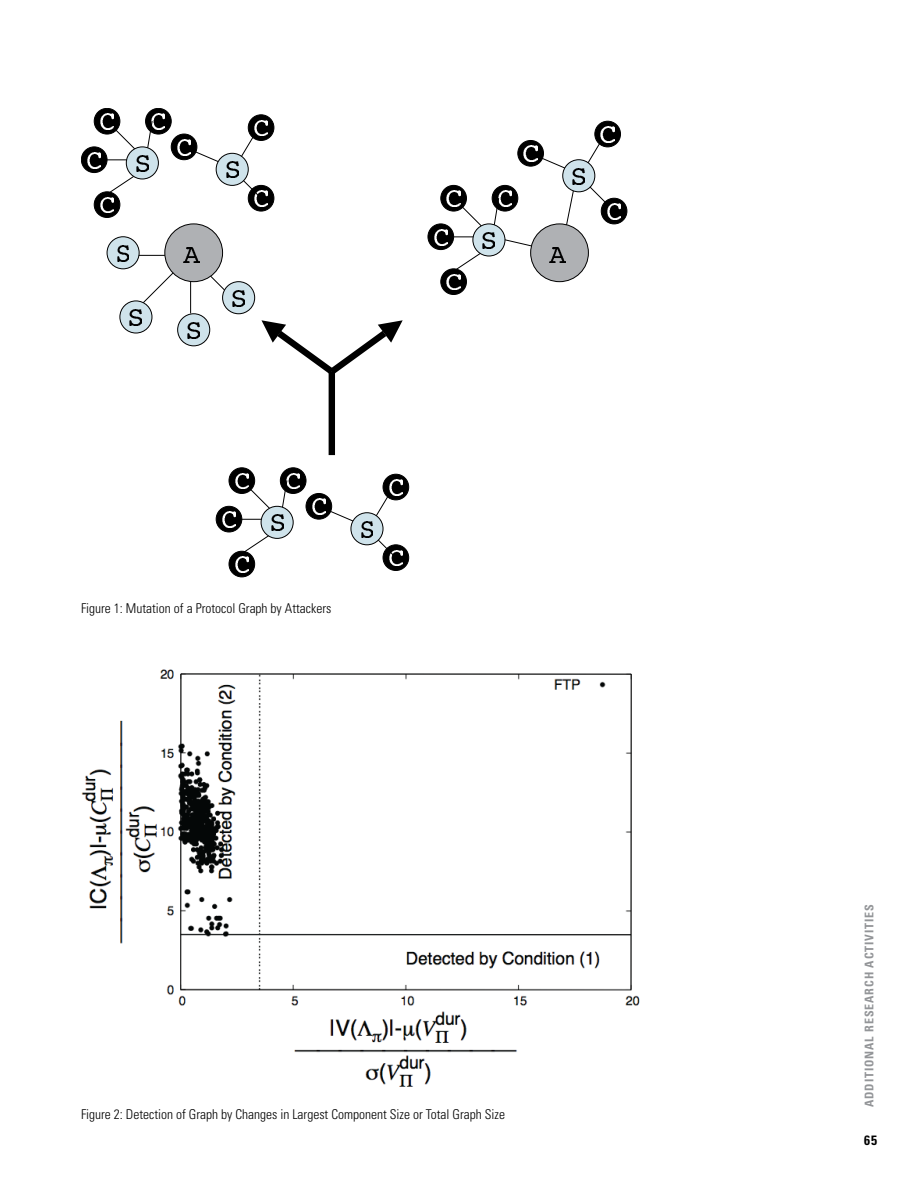
<style>
.page{position:relative;width:918px;height:1188px;background:#fff}
.page>*{position:absolute;margin:0;border:0;box-sizing:border-box;transform-origin:0 0}
.t1{font:300 condensed 13.5px "Univers";color:#000}
.t2{font:700 condensed 13.5px "Univers";color:#000}
.t3{font:700 condensed 12px "Univers";color:#939598}
</style>
<div class="page">
<img style="left:81px;top:669px;width:559px;height:418px">
<svg style="left:126px;top:254px;width:104px;height:60px"></svg>
<div style="left:94px;top:108px;width:26px;height:26px;background:#000;border-radius:50%"></div>
<div style="left:94px;top:108px;width:26px;height:26px;border:1px solid #000;border-radius:50%"></div>
<img style="left:100px;top:114px;width:13px;height:6px">
<div style="left:81px;top:147px;width:26px;height:26px;background:#000;border-radius:50%"></div>
<div style="left:81px;top:147px;width:26px;height:26px;border:1px solid #000;border-radius:50%"></div>
<img style="left:87px;top:152px;width:13px;height:16px">
<div style="left:94px;top:192px;width:26px;height:25px;background:#000;border-radius:50%"></div>
<div style="left:94px;top:191px;width:26px;height:27px;border:1px solid #000;border-radius:50%"></div>
<img style="left:100px;top:199px;width:13px;height:14px">
<div style="left:248px;top:115px;width:26px;height:25px;background:#000;border-radius:50%"></div>
<div style="left:248px;top:114px;width:26px;height:27px;border:1px solid #000;border-radius:50%"></div>
<img style="left:262px;top:120px;width:6px;height:16px">
<div style="left:146px;top:108px;width:25px;height:26px;background:#000;border-radius:50%"></div>
<div style="left:145px;top:108px;width:27px;height:26px;border:1px solid #000;border-radius:50%"></div>
<img style="left:152px;top:114px;width:13px;height:6px">
<div style="left:248px;top:185px;width:26px;height:26px;background:#000;border-radius:50%"></div>
<div style="left:248px;top:185px;width:26px;height:26px;border:1px solid #000;border-radius:50%"></div>
<img style="left:254px;top:191px;width:14px;height:16px">
<svg style="left:100px;top:120px;width:162px;height:79px"></svg>
<div style="left:216px;top:153px;width:32px;height:32px;background:#cfe3eb;border-radius:50%"></div>
<div style="left:216px;top:153px;width:33px;height:33px;border:1px solid #000;border-radius:50%"></div>
<img style="left:226px;top:162px;width:12px;height:16px">
<div style="left:126px;top:147px;width:32px;height:32px;background:#cfe3eb;border-radius:50%"></div>
<div style="left:126px;top:147px;width:33px;height:32px;border:1px solid #000;border-radius:50%"></div>
<img style="left:136px;top:156px;width:12px;height:15px">
<div style="left:165px;top:224px;width:58px;height:58px;background:#afb1b4;border-radius:50%"></div>
<div style="left:164px;top:224px;width:59px;height:58px;border:1px solid #000;border-radius:50%"></div>
<img style="left:184px;top:248px;width:16px;height:14px">
<div style="left:178px;top:314px;width:32px;height:32px;background:#cfe3eb;border-radius:50%"></div>
<div style="left:177px;top:313px;width:33px;height:33px;border:1px solid #000;border-radius:50%"></div>
<img style="left:188px;top:322px;width:12px;height:16px">
<div style="left:223px;top:282px;width:32px;height:32px;background:#cfe3eb;border-radius:50%"></div>
<div style="left:222px;top:281px;width:33px;height:33px;border:1px solid #000;border-radius:50%"></div>
<img style="left:233px;top:290px;width:12px;height:16px">
<div style="left:120px;top:301px;width:32px;height:32px;background:#cfe3eb;border-radius:50%"></div>
<div style="left:120px;top:301px;width:32px;height:32px;border:1px solid #000;border-radius:50%"></div>
<img style="left:130px;top:310px;width:12px;height:15px">
<div style="left:107px;top:237px;width:32px;height:32px;background:#cfe3eb;border-radius:50%"></div>
<div style="left:107px;top:236px;width:33px;height:33px;border:1px solid #000;border-radius:50%"></div>
<img style="left:117px;top:245px;width:12px;height:16px">
<div style="left:229px;top:468px;width:26px;height:25px;background:#000;border-radius:50%"></div>
<div style="left:229px;top:467px;width:26px;height:27px;border:1px solid #000;border-radius:50%"></div>
<img style="left:235px;top:473px;width:13px;height:7px">
<div style="left:216px;top:506px;width:26px;height:26px;background:#000;border-radius:50%"></div>
<div style="left:216px;top:506px;width:26px;height:26px;border:1px solid #000;border-radius:50%"></div>
<img style="left:222px;top:512px;width:12px;height:15px">
<div style="left:229px;top:551px;width:26px;height:26px;background:#000;border-radius:50%"></div>
<div style="left:229px;top:551px;width:26px;height:26px;border:1px solid #000;border-radius:50%"></div>
<img style="left:235px;top:559px;width:13px;height:13px">
<svg style="left:383px;top:474px;width:26px;height:26px"></svg>
<div style="left:383px;top:474px;width:26px;height:26px;border:1px solid #000;border-radius:50%"></div>
<img style="left:397px;top:480px;width:5px;height:15px">
<div style="left:280px;top:468px;width:26px;height:25px;background:#000;border-radius:50%"></div>
<div style="left:280px;top:467px;width:26px;height:27px;border:1px solid #000;border-radius:50%"></div>
<img style="left:286px;top:473px;width:14px;height:7px">
<div style="left:383px;top:545px;width:26px;height:25px;background:#000;border-radius:50%"></div>
<div style="left:383px;top:544px;width:26px;height:27px;border:1px solid #000;border-radius:50%"></div>
<img style="left:389px;top:550px;width:13px;height:16px">
<svg style="left:234px;top:480px;width:163px;height:79px"></svg>
<div style="left:351px;top:513px;width:32px;height:32px;background:#cfe3eb;border-radius:50%"></div>
<div style="left:351px;top:512px;width:32px;height:33px;border:1px solid #000;border-radius:50%"></div>
<img style="left:361px;top:521px;width:12px;height:16px">
<div style="left:261px;top:506px;width:32px;height:32px;background:#cfe3eb;border-radius:50%"></div>
<div style="left:261px;top:506px;width:33px;height:33px;border:1px solid #000;border-radius:50%"></div>
<img style="left:271px;top:515px;width:12px;height:16px">
<div style="left:441px;top:185px;width:25px;height:26px;background:#000;border-radius:50%"></div>
<div style="left:440px;top:185px;width:27px;height:26px;border:1px solid #000;border-radius:50%"></div>
<div style="left:428px;top:224px;width:26px;height:26px;background:#000;border-radius:50%"></div>
<div style="left:428px;top:224px;width:26px;height:26px;border:1px solid #000;border-radius:50%"></div>
<img style="left:434px;top:229px;width:12px;height:16px">
<div style="left:441px;top:269px;width:25px;height:26px;background:#000;border-radius:50%"></div>
<div style="left:440px;top:268px;width:27px;height:27px;border:1px solid #000;border-radius:50%"></div>
<img style="left:447px;top:276px;width:13px;height:14px">
<svg style="left:595px;top:121px;width:26px;height:26px"></svg>
<div style="left:594px;top:121px;width:27px;height:26px;border:1px solid #000;border-radius:50%"></div>
<img style="left:601px;top:127px;width:13px;height:15px">
<div style="left:601px;top:198px;width:26px;height:26px;background:#000;border-radius:50%"></div>
<div style="left:601px;top:198px;width:26px;height:26px;border:1px solid #000;border-radius:50%"></div>
<img style="left:609px;top:204px;width:12px;height:15px">
<svg style="left:446px;top:140px;width:163px;height:136px"></svg>
<div style="left:563px;top:160px;width:32px;height:32px;background:#cfe3eb;border-radius:50%"></div>
<div style="left:562px;top:159px;width:33px;height:33px;border:1px solid #000;border-radius:50%"></div>
<img style="left:573px;top:168px;width:12px;height:16px">
<div style="left:473px;top:224px;width:32px;height:32px;background:#cfe3eb;border-radius:50%"></div>
<div style="left:473px;top:224px;width:32px;height:32px;border:1px solid #000;border-radius:50%"></div>
<img style="left:483px;top:233px;width:12px;height:15px">
<div style="left:531px;top:224px;width:57px;height:58px;background:#afb1b4;border-radius:50%"></div>
<div style="left:530px;top:224px;width:59px;height:58px;border:1px solid #000;border-radius:50%"></div>
<img style="left:550px;top:248px;width:15px;height:14px">
<svg style="left:261px;top:320px;width:142px;height:61px"></svg>
<div style="left:329px;top:372px;width:6px;height:83px;background:#000"></div>
<p class="t1" style="left:81px;top:600px;width:252px">Figure 1: Mutation of a Protocol Graph by Attackers</p>
<p class="t1" style="left:81px;top:1106px;width:426px">Figure 2: Detection of Graph by Changes in Largest Component Size or Total Graph Size</p>
<p class="t3" style="left:862px;top:1107px;width:204px;rotate:-90deg">Additional research activities</p>
<p class="t2" style="left:864px;top:1132px;width:15px">65</p>
</div>
